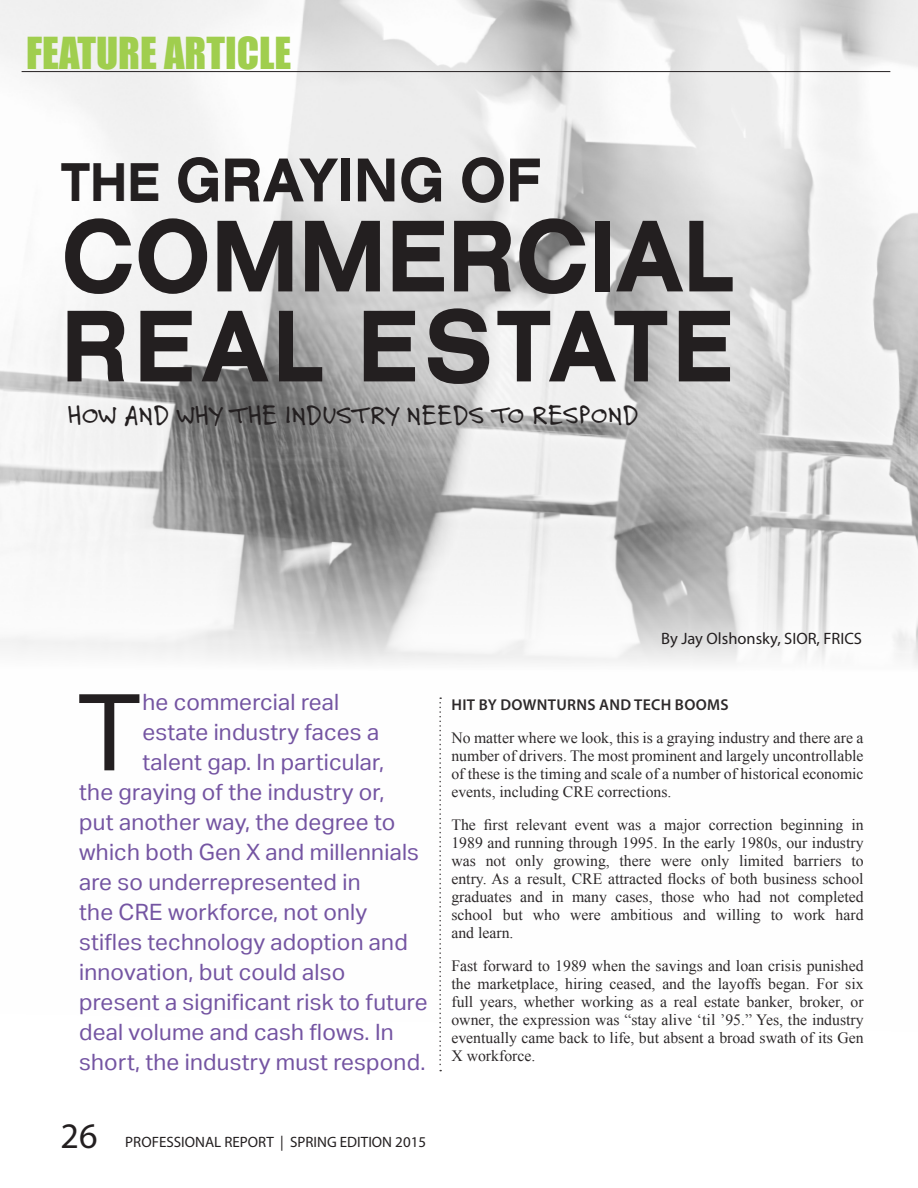
<style>
.page{position:relative;width:918px;height:1188px;background:#fff}
.page>*{position:absolute;margin:0;border:0;box-sizing:border-box;transform-origin:0 0}
.t1{font:106.5px "Aktiv Grotesk";color:#231f20}
.t2{font:700 105.9px/90px "Nimbus San Ext";color:#231f20;scale:.79 1}
.t3{font:700 64.2px "Nimbus San Ext";color:#231f20;scale:.79 1}
.t4{font:40.5px "Impact";color:#a0ce4e}
.t5{font:36.15px "Myriad Pro";color:#231f20}
.t6{font:28.5px "Felt Tip Roman";color:#231f20}
.t7{font:22.5px "Aktiv Grotesk";letter-spacing:.01em;color:#7454a2}
.t8{font:16.5px "Myriad Pro";color:#231f20}
.t9{font:15.75px/18px "Times New Roman";color:#231f20;text-align:justify}
.t10{font:600 15.75px "Myriad Pro";letter-spacing:.02em;color:#231f20}
.t11{font:15px "Myriad Pro";color:#231f20}
.s1{font-size:56.7px}
</style>
<div class="page">
<img style="left:0;top:0;width:918px;height:699px">
<hr style="left:22px;top:71px;width:868px;height:1px;background:#231f20">
<svg style="left:439px;top:697px;width:2px;height:374px"></svg>
<p class="t4" style="left:26px;top:21px;width:267px">FEATURE ARTICLE</p>
<p class="t3" style="left:61px;top:144px;width:609px"><span class="s1">THE</span> GRAYING OF</p>
<p class="t2" style="left:61px;top:213px;width:854px">COMMERCIAL<br>REAL ESTATE</p>
<p class="t6" style="left:68px;top:396px;width:573px">HOW AND WHY THE INDUSTRY NEEDS TO RESPOND</p>
<p class="t8" style="left:661px;top:628px;width:202px">By Jay Olshonsky, SIOR, FRICS</p>
<p class="t1" style="left:77px;top:670px;width:66px">T</p>
<p class="t7" style="left:142px;top:689px;width:198px">he commercial real</p>
<p class="t7" style="left:142px;top:719px;width:238px">estate industry faces a</p>
<p class="t7" style="left:142px;top:749px;width:243px">talent gap. In particular,</p>
<p class="t7" style="left:79px;top:779px;width:307px">the graying of the industry or,</p>
<p class="t7" style="left:79px;top:809px;width:318px">put another way, the degree to</p>
<p class="t7" style="left:79px;top:839px;width:341px">which both Gen X and millennials</p>
<p class="t7" style="left:79px;top:869px;width:283px">are so underrepresented in</p>
<p class="t7" style="left:79px;top:899px;width:290px">the CRE workforce, not only</p>
<p class="t7" style="left:79px;top:929px;width:330px">stifles technology adoption and</p>
<p class="t7" style="left:79px;top:959px;width:268px">innovation, but could also</p>
<p class="t7" style="left:79px;top:989px;width:350px">present a significant risk to future</p>
<p class="t7" style="left:79px;top:1019px;width:316px">deal volume and cash flows. In</p>
<p class="t7" style="left:79px;top:1049px;width:348px">short, the industry must respond.</p>
<h3 class="t5" style="left:60px;top:1114px;width:39px">26</h3>
<p class="t11" style="left:125px;top:1133px;width:302px">PROFESSIONAL REPORT | SPRING EDITION 2015</p>
<p class="t10" style="left:452px;top:695px;width:279px">HIT BY DOWNTURNS AND TECH BOOMS</p>
<p class="t9" style="left:451px;top:729px;width:414px">No matter where we look, this is a graying industry and there are a number of drivers. The most prominent and largely uncontrollable of these is the timing and scale of a number of historical economic events, including CRE corrections.</p>
<p class="t9" style="left:451px;top:816px;width:414px">The first relevant event was a major correction beginning in 1989 and running through 1995. In the early 1980s, our industry was not only growing, there were only limited barriers to entry. As a result, CRE attracted flocks of both business school graduates and in many cases, those who had not completed school but who were ambitious and willing to work hard and learn.</p>
<p class="t9" style="left:451px;top:957px;width:414px">Fast forward to 1989 when the savings and loan crisis punished the marketplace, hiring ceased, and the layoffs began. For six full years, whether working as a real estate banker, broker, or owner, the expression was “stay alive ‘til ’95.” Yes, the industry eventually came back to life, but absent a broad swath of its Gen X workforce.</p>
</div>
